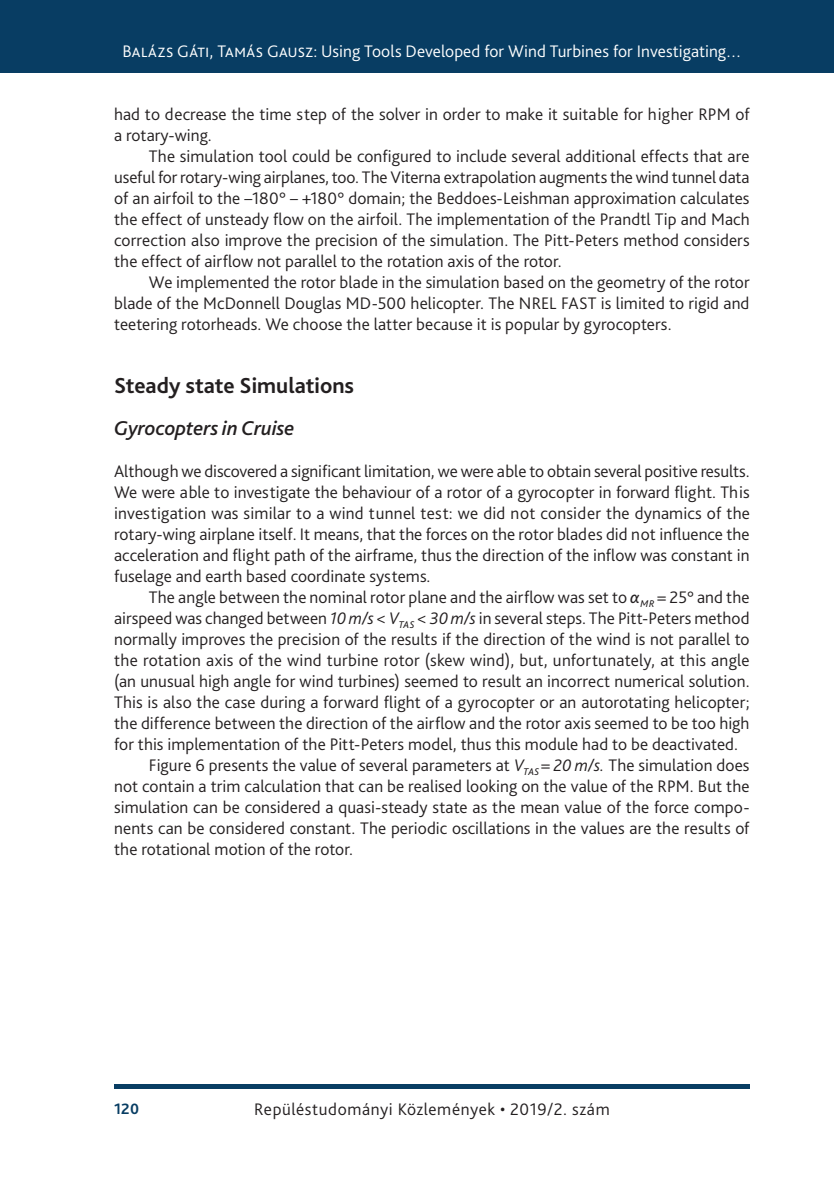
<style>
.page{position:relative;width:834px;height:1181px;background:#fff}
.page>*{position:absolute;margin:0;border:0;box-sizing:border-box;transform-origin:0 0}
._1_1__Head_bold_13{font:700 22.75px "Bliss Pro";color:#231f20}
._1_1_1__Head_italic{font:italic 500 21px "Bliss Pro";letter-spacing:-.005em;color:#231f20}
._1__Body{font:300 17.5px/21px "Bliss Pro";letter-spacing:.005em;color:#231f20;text-align:justify}
._2__Body_1st_paragra{font:300 17.5px/21px "Bliss Pro";color:#231f20}
.t1{font:300 17.5px "Bliss Pro";letter-spacing:.01em;color:#fff}
._1__Body-2{font:300 17.5px "Bliss Pro";letter-spacing:.03em;color:#231f20}
.t2{font:700 15.75px "Bliss Pro";color:#083d63}
.s1{font-weight:400;font-style:italic}
.s2{font-style:italic}
</style>
<div class="page">
<div style="left:0;top:0;width:833px;height:73px;background:#083d63"></div>
<hr style="left:833px;top:0;width:1px;height:73px;background:#083d63">
<div style="left:114px;top:1084px;width:635px;height:5px;background:#083d63"></div>
<p class="t1" style="left:122px;top:41px;width:620px">Balázs Gáti, Tamás Gausz: Using Tools Developed for Wind Turbines for Investigating…</p>
<p class="_2__Body_1st_paragra" style="left:114px;top:103px;width:637px">had to decrease the time step of the solver in order to make it suitable for higher RPM of a rotary-wing.</p>
<p class="_1__Body" style="left:114px;top:145px;width:637px;text-indent:35px">The simulation tool could be configured to include several additional effects that are useful for rotary-wing airplanes, too. The Viterna extrapolation augments the wind tunnel data of an airfoil to the –180° – +180° domain; the Beddoes-Leishman approximation calculates the effect of unsteady flow on the airfoil. The implementation of the Prandtl Tip and Mach correction also improve the precision of the simulation. The Pitt-Peters method considers the effect of airflow not parallel to the rotation axis of the rotor.</p>
<p class="_1__Body" style="left:114px;top:271px;width:636px;text-indent:35px">We implemented the rotor blade in the simulation based on the geometry of the rotor blade of the McDonnell Douglas MD-500 helicopter. The NREL FAST is limited to rigid and teetering rotorheads. We choose the latter because it is popular by gyrocopters.</p>
<p class="_1_1__Head_bold_13" style="left:114px;top:372px;width:241px">Steady state Simulations</p>
<p class="_1_1_1__Head_italic" style="left:114px;top:415px;width:182px">Gyrocopters in Cruise</p>
<p class="_2__Body_1st_paragra" style="left:114px;top:460px;width:637px;text-align:justify">Although we discovered a significant limitation, we were able to obtain several positive results.<br>We were able to investigate the behaviour of a rotor of a gyrocopter in forward flight. This investigation was similar to a wind tunnel test: we did not consider the dynamics of the rotary-wing airplane itself. It means, that the forces on the rotor blades did not influence the acceleration and flight path of the airframe, thus the direction of the inflow was constant in fuselage and earth based coordinate systems.</p>
<p class="_1__Body" style="left:114px;top:586px;width:637px;text-indent:35px">The angle between the nominal rotor plane and the airflow was set to <span class="s1">α</span><sub>MR</sub> = 25° and the airspeed was changed between <span class="s2">10m/s &lt; V</span><sub>TAS</sub> <span class="s2">&lt; 30m/s</span> in several steps. The Pitt-Peters method normally improves the precision of the results if the direction of the wind is not parallel to the rotation axis of the wind turbine rotor (skew wind), but, unfortunately, at this angle (an unusual high angle for wind turbines) seemed to result an incorrect numerical solution.<br>This is also the case during a forward flight of a gyrocopter or an autorotating helicopter; the difference between the direction of the airflow and the rotor axis seemed to be too high for this implementation of the Pitt-Peters model, thus this module had to be deactivated.</p>
<p class="_1__Body" style="left:114px;top:754px;width:636px;text-indent:35px">Figure 6 presents the value of several parameters at <span class="s2">V</span><sub>TAS</sub> <span class="s2">= 20 m/s.</span> The simulation does not contain a trim calculation that can be realised looking on the value of the RPM. But the simulation can be considered a quasi-steady state as the mean value of the force compo&shy;nents can be considered constant. The periodic oscillations in the values are the results of the rotational motion of the rotor.</p>
<p class="t2" style="left:114px;top:1099px;width:26px">120</p>
<p class="_1__Body-2" style="left:254px;top:1098px;width:357px">Repüléstudományi Közlemények • 2019/2. szám</p>
</div>
